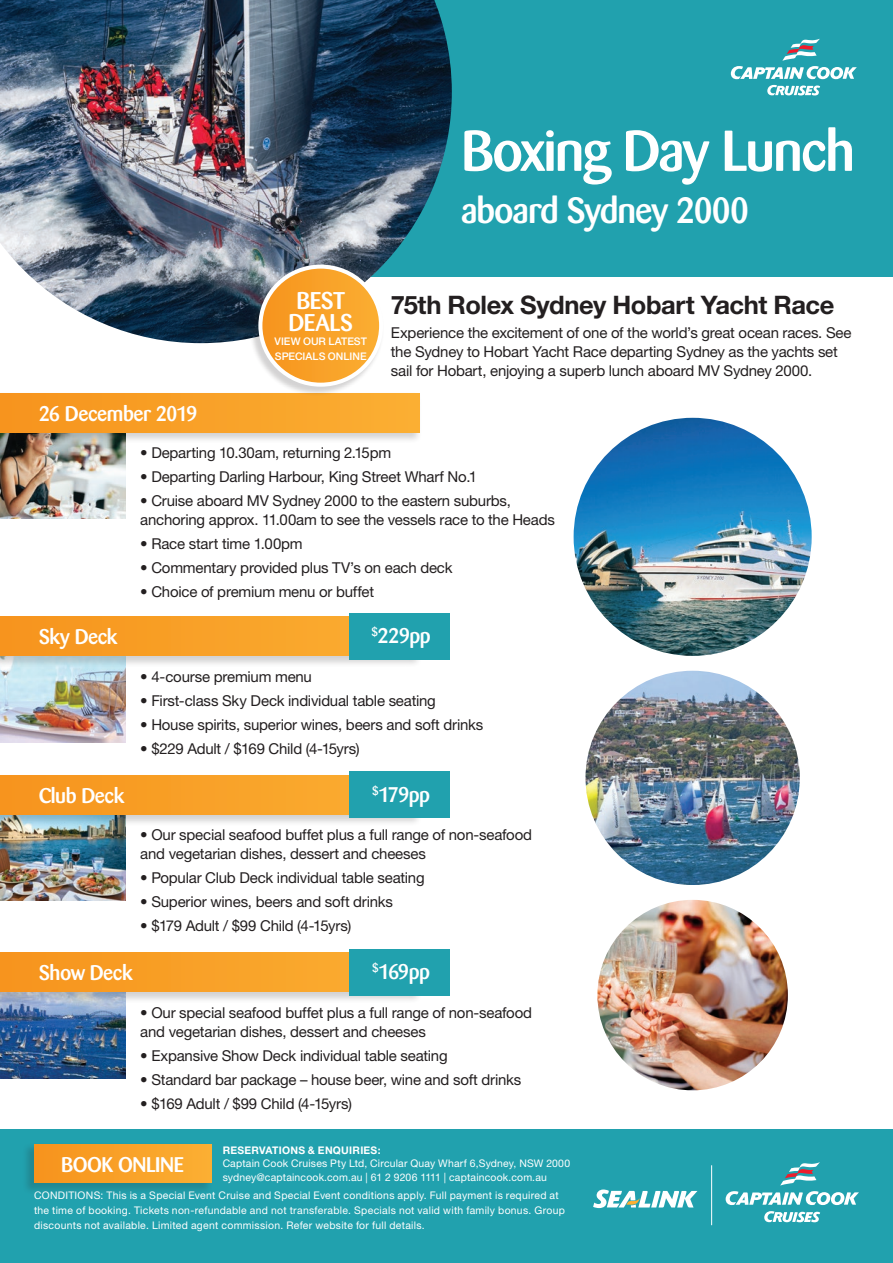
<style>
.page{position:relative;width:893px;height:1263px;background:#fff}
.page>*{position:absolute;margin:0;border:0;box-sizing:border-box;transform-origin:0 0}
.t1{font:500 57px "Barmeno";letter-spacing:-.035em;color:#fff}
.t2{font:500 36px "Barmeno";letter-spacing:-.035em;color:#fff}
.t3{font:700 25.5px "Helvetica Neue LT Std";letter-spacing:-.02em;color:#231f20}
.t4{font:500 24px/22.5px "Barmeno";letter-spacing:-.02em;color:#fff;text-align:center}
.t5{font:500 21px "Barmeno";letter-spacing:-.025em;color:#fff}
.t6{font:15px/19px "Helvetica Neue LT Std";letter-spacing:-.015em;color:#231f20}
.t7{font:10.5px/15px "Helvetica Neue LT Std";letter-spacing:.025em;color:#fff}
.t8{font:500 10.5px/14.2px "Helvetica Neue LT Std";color:#fff}
.t9{font:700 10.5px "Helvetica Neue LT Std";letter-spacing:.025em;color:#fff}
</style>
<div class="page">
<img style="left:574px;top:418px;width:238px;height:238px;border-radius:119px">
<img style="left:585px;top:671px;width:215px;height:214px;border-radius:107px">
<img style="left:597px;top:900px;width:191px;height:190px;border-radius:95px">
<div style="left:34px;top:0;width:859px;height:277px;background:#21a1ae"></div>
<img style="left:0;top:0;width:452px;height:343px">
<img style="left:0;top:444px;width:126px;height:75px">
<img style="left:0;top:826px;width:126px;height:75px">
<img style="left:0;top:667px;width:126px;height:75px">
<img style="left:0;top:1003px;width:126px;height:75px">
<div style="left:0;top:391px;width:422px;height:53px;background:#231f20;opacity:.2"></div>
<div style="left:0;top:393px;width:420px;height:39px;background:linear-gradient(to right,#f7941d,#fbaf33)"></div>
<div style="left:0;top:773px;width:422px;height:53px;background:#231f20;opacity:.2"></div>
<div style="left:0;top:775px;width:420px;height:39px;background:#f89f27"></div>
<div style="left:0;top:615px;width:422px;height:52px;background:#231f20;opacity:.2"></div>
<div style="left:0;top:617px;width:420px;height:38px;background:#f89f27"></div>
<div style="left:0;top:950px;width:422px;height:53px;background:#231f20;opacity:.2"></div>
<div style="left:0;top:953px;width:420px;height:38px;background:#f89f27"></div>
<div style="left:349px;top:771px;width:101px;height:47px;background:#21a1ae"></div>
<div style="left:349px;top:613px;width:101px;height:47px;background:#21a1ae"></div>
<div style="left:349px;top:949px;width:101px;height:46px;background:#21a1ae"></div>
<svg style="left:731px;top:39px;width:126px;height:40px"></svg>
<svg style="left:767px;top:85px;width:53px;height:10px"></svg>
<div style="left:0;top:1130px;width:893px;height:133px;background:#21a1ae"></div>
<svg style="left:780px;top:1162px;width:40px;height:23px"></svg>
<svg style="left:726px;top:1191px;width:133px;height:14px"></svg>
<svg style="left:764px;top:1211px;width:56px;height:11px"></svg>
<svg style="left:593px;top:1189px;width:104px;height:19px"></svg>
<hr style="left:711px;top:1165px;width:1px;height:60px;background:#fff">
<div style="left:22px;top:1142px;width:192px;height:53px;background:#231f20;opacity:.2"></div>
<div style="left:34px;top:1144px;width:177px;height:39px;background:linear-gradient(to right,#f6931c,#fbaf33)"></div>
<div style="left:249px;top:263px;width:136px;height:133px;background:#231f20;opacity:.2"></div>
<svg style="left:260px;top:267px;width:121px;height:118px;background:#eead52"></svg>
<div style="left:258px;top:265px;width:125px;height:122px;border:4px solid #fff;border-radius:50%"></div>
<h3 class="t5" style="left:39px;top:401px;width:160px">26 December 2019</h3>
<h3 class="t4" style="left:288px;top:289px;width:66px">BEST<br>DEALS</h3>
<p class="t8" style="left:275px;top:334px;width:94px">VIEW OUR LATEST<br>SPECIALS ONLINE</p>
<h1 class="t1" style="left:461px;top:117px;width:395px">Boxing Day Lunch</h1>
<h2 class="t2" style="left:461px;top:190px;width:290px">aboard Sydney 2000</h2>
<h3 class="t3" style="left:391px;top:289px;width:445px">75th Rolex Sydney Hobart Yacht Race</h3>
<p class="t6" style="left:391px;top:323px;width:462px">Experience the excitement of one of the world’s great ocean races. See the Sydney to Hobart Yacht Race departing Sydney as the yachts set sail for Hobart, enjoying a superb lunch aboard MV Sydney 2000.</p>
<h3 class="t5" style="left:39px;top:625px;width:80px">Sky Deck</h3>
<h3 class="t5" style="left:39px;top:783px;width:87px">Club Deck</h3>
<p class="t6" style="left:140px;top:443px;width:252px">• Departing 10.30am, returning 2.15pm</p>
<p class="t6" style="left:140px;top:467px;width:338px">• Departing Darling Harbour, King Street Wharf No.1</p>
<p class="t6" style="left:140px;top:491px;width:416px">• Cruise aboard MV Sydney 2000 to the eastern suburbs, anchoring approx. 11.00am to see the vessels race to the Heads</p>
<p class="t6" style="left:140px;top:534px;width:164px">• Race start time 1.00pm</p>
<p class="t6" style="left:140px;top:558px;width:314px">• Commentary provided plus TV’s on each deck</p>
<p class="t6" style="left:140px;top:582px;width:235px">• Choice of premium menu or buffet</p>
<h3 class="t5" style="left:371px;top:624px;width:61px"><sup>$</sup>229pp</h3>
<p class="t6" style="left:140px;top:667px;width:173px">• 4-course premium menu</p>
<p class="t6" style="left:140px;top:691px;width:297px">• First-class Sky Deck individual table seating</p>
<p class="t6" style="left:140px;top:715px;width:344px">• House spirits, superior wines, beers and soft drinks</p>
<p class="t6" style="left:140px;top:739px;width:221px">• $229 Adult / $169 Child (4-15yrs)</p>
<h3 class="t5" style="left:372px;top:782px;width:60px"><sup>$</sup>179pp</h3>
<p class="t6" style="left:140px;top:825px;width:393px">• Our special seafood buffet plus a full range of non-seafood and vegetarian dishes, dessert and cheeses</p>
<p class="t6" style="left:140px;top:868px;width:286px">• Popular Club Deck individual table seating</p>
<p class="t6" style="left:140px;top:892px;width:254px">• Superior wines, beers and soft drinks</p>
<p class="t6" style="left:140px;top:916px;width:212px">• $179 Adult / $99 Child (4-15yrs)</p>
<h3 class="t5" style="left:39px;top:960px;width:95px">Show Deck</h3>
<h3 class="t5" style="left:372px;top:960px;width:60px"><sup>$</sup>169pp</h3>
<p class="t6" style="left:140px;top:1003px;width:393px">• Our special seafood buffet plus a full range of non-seafood and vegetarian dishes, dessert and cheeses</p>
<p class="t6" style="left:140px;top:1046px;width:309px">• Expansive Show Deck individual table seating</p>
<p class="t6" style="left:140px;top:1070px;width:382px">• Standard bar package – house beer, wine and soft drinks</p>
<p class="t6" style="left:140px;top:1094px;width:213px">• $169 Adult / $99 Child (4-15yrs)</p>
<h3 class="t5" style="left:61px;top:1152px;width:124px">BOOK ONLINE</h3>
<p class="t9" style="left:223px;top:1143px;width:159px">RESERVATIONS &amp; ENQUIRIES:</p>
<p class="t7" style="left:223px;top:1157px;width:349px;line-height:13.5px">Captain Cook Cruises Pty Ltd, Circular Quay Wharf 6,Sydney, NSW 2000 sydney@captaincook.com.au | 61 2 9206 1111 | captaincook.com.au</p>
<p class="t7" style="left:34px;top:1188px;width:532px">CONDITIONS: This is a Special Event Cruise and Special Event conditions apply. Full payment is required at the time of booking. Tickets non-refundable and not transferable. Specials not valid with family bonus. Group discounts not available. Limited agent commission. Refer website for full details.</p>
</div>
